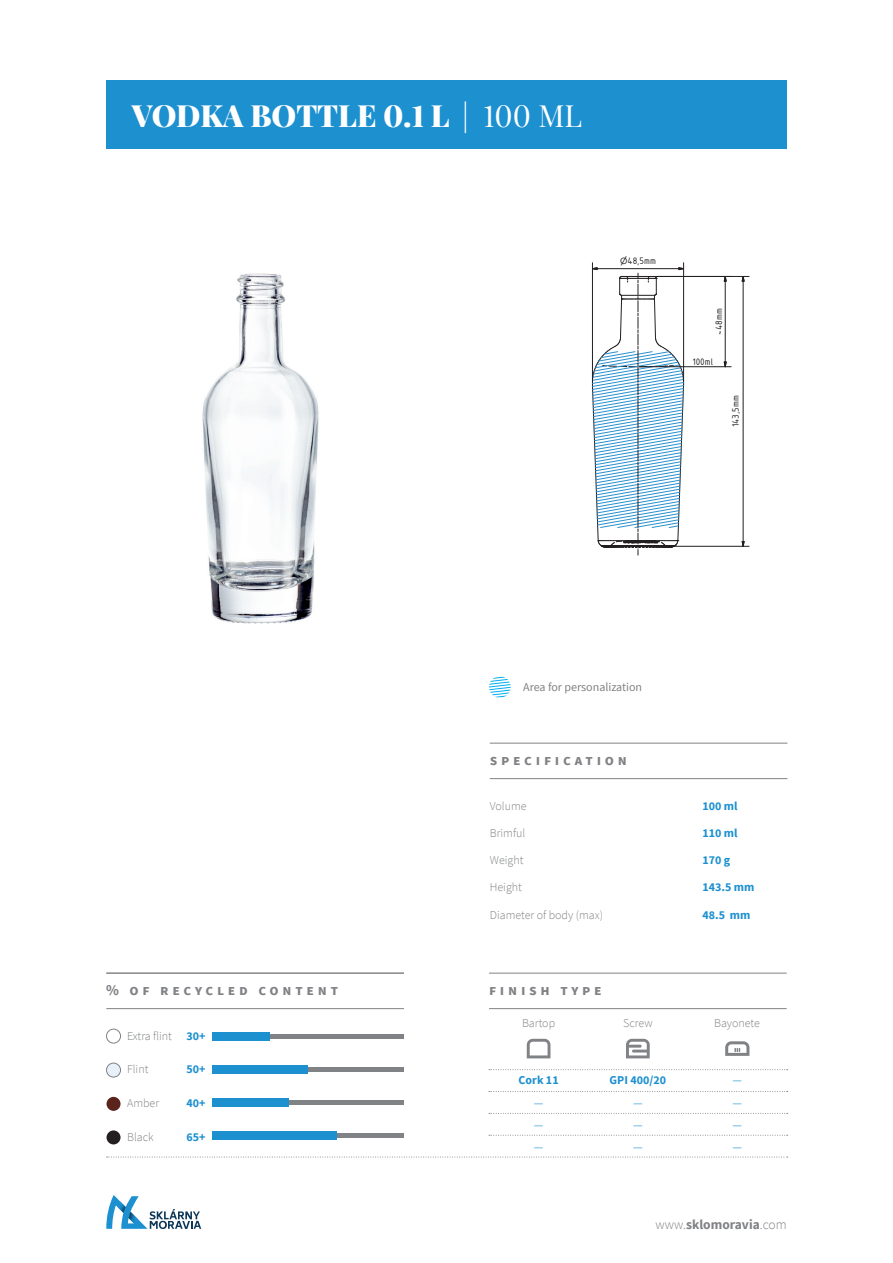
<style>
.page{position:relative;width:893px;height:1263px;background:#fff}
.page>*{position:absolute;margin:0;border:0;box-sizing:border-box;transform-origin:0 0}
.t1{font:900 30px "Playfair Display";color:#fff}
.t2{font:700 15px "Source Sans Pro";letter-spacing:.25em;color:#808285}
.t3{font:700 13.5px "Source Sans Pro";color:#808285}
.t4{font:300 12px "Source Sans Pro";color:#808285}
.t5{font:700 12px "Source Sans Pro";color:#1d90d0}
.t6{font:12px "Source Sans Pro";color:#808285}
.t7{font:300 12px/22px "Source Sans Pro";color:#1d90d0;text-align:justify}
.t8{font:10.2px "ISOCPEUR";color:#231f20}
.s1{font-weight:400}
.s2{font-family:"AIGDT";font-size:8.55px}
.s3{font-weight:300}
</style>
<div class="page">
<svg style="left:106px;top:1195px;width:95px;height:34px"></svg>
<svg style="left:107px;top:1157px;width:681px;height:1px"></svg>
<hr style="left:106px;top:1008px;width:298px;height:1px;background:#808285">
<hr style="left:213px;top:1034px;width:191px;height:4px;background:#808285">
<div style="left:213px;top:1032px;width:57px;height:8px;background:#1d90d0"></div>
<div style="left:213px;top:1100px;width:191px;height:5px;background:#808285"></div>
<div style="left:213px;top:1098px;width:76px;height:9px;background:#1d90d0"></div>
<hr style="left:213px;top:1134px;width:191px;height:4px;background:#808285">
<div style="left:213px;top:1132px;width:124px;height:8px;background:#1d90d0"></div>
<div style="left:106px;top:1029px;width:15px;height:14px;border:1px solid #808285;border-radius:50%"></div>
<div style="left:107px;top:1063px;width:14px;height:14px;background:#e8f0f9;border-radius:50%"></div>
<div style="left:106px;top:1063px;width:15px;height:14px;border:1px solid #808285;border-radius:50%"></div>
<div style="left:107px;top:1097px;width:14px;height:14px;background:#5a231c;border-radius:50%"></div>
<div style="left:107px;top:1130px;width:14px;height:14px;background:#231f20;border-radius:50%"></div>
<hr style="left:213px;top:1067px;width:191px;height:4px;background:#808285">
<div style="left:213px;top:1065px;width:95px;height:9px;background:#1d90d0"></div>
<svg style="left:489px;top:676px;width:22px;height:22px"></svg>
<img style="left:202px;top:273px;width:117px;height:351px">
<hr style="left:489px;top:1008px;width:298px;height:1px;background:#808285">
<hr style="left:489px;top:973px;width:298px;height:1px;background:#808285">
<svg style="left:489px;top:1135px;width:299px;height:1px"></svg>
<svg style="left:489px;top:1113px;width:299px;height:1px"></svg>
<svg style="left:489px;top:1091px;width:299px;height:1px"></svg>
<svg style="left:489px;top:1069px;width:299px;height:1px"></svg>
<svg style="left:527px;top:1039px;width:23px;height:19px"></svg>
<svg style="left:626px;top:1039px;width:24px;height:19px"></svg>
<hr style="left:490px;top:778px;width:297px;height:1px;background:#808285">
<hr style="left:490px;top:743px;width:297px;height:1px;background:#808285">
<hr style="left:106px;top:973px;width:298px;height:1px;background:#808285">
<svg style="left:725px;top:1041px;width:24px;height:15px"></svg>
<div style="left:106px;top:81px;width:681px;height:68px;background:#1d90d0"></div>
<svg style="left:591px;top:267px;width:95px;height:288px"></svg>
<hr style="left:597px;top:268px;width:82px;height:1px;background:#231f20">
<hr style="left:683px;top:263px;width:1px;height:118px;background:#231f20">
<hr style="left:592px;top:263px;width:1px;height:118px;background:#231f20">
<svg style="left:724px;top:361px;width:3px;height:7px"></svg>
<svg style="left:724px;top:275px;width:3px;height:7px"></svg>
<hr style="left:725px;top:281px;width:1px;height:81px;background:#231f20">
<hr style="left:639px;top:366px;width:92px;height:1px;background:#231f20">
<svg style="left:742px;top:541px;width:3px;height:5px"></svg>
<svg style="left:742px;top:277px;width:3px;height:5px"></svg>
<hr style="left:743px;top:281px;width:1px;height:261px;background:#231f20">
<hr style="left:656px;top:276px;width:93px;height:1px;background:#231f20">
<hr style="left:608px;top:546px;width:30px;height:1px;background:#231f20">
<hr style="left:638px;top:546px;width:111px;height:1px;background:#231f20">
<h1 class="t1" style="left:132px;top:92px;width:452px">VODKA BOTTLE 0.1 L <span class="s1">| 100 ML</span></h1>
<p class="t8" style="left:620px;top:254px;width:37px"><span class="s2">n</span>48,5mm</p>
<p class="t8" style="left:712px;top:335px;width:28px;rotate:-90deg">~ mm</p>
<p class="t8" style="left:712px;top:330px;width:11px;rotate:-90deg">48</p>
<p class="t8" style="left:692px;top:355px;width:23px">100ml</p>
<p class="t8" style="left:729px;top:427px;width:33px;rotate:-90deg">143,5mm</p>
<p class="t6" style="left:523px;top:679px;width:120px">Area for personalization</p>
<p class="t2" style="left:490px;top:750px;width:139px">SPECIFICATION</p>
<p class="t4" style="left:490px;top:799px;width:38px">Volume</p>
<p class="t4" style="left:490px;top:826px;width:37px">Brimful</p>
<p class="t4" style="left:490px;top:853px;width:35px">Weight</p>
<p class="t4" style="left:490px;top:880px;width:34px">Height</p>
<p class="t4" style="left:490px;top:907px;width:115px">Diameter of body (max)</p>
<p class="t5" style="left:702px;top:798px;width:37px">100 ml</p>
<p class="t5" style="left:702px;top:825px;width:37px">110 ml</p>
<p class="t5" style="left:702px;top:852px;width:29px">170 g</p>
<p class="t5" style="left:702px;top:879px;width:53px">143.5 mm</p>
<p class="t5" style="left:702px;top:906px;width:49px">48.5 mm</p>
<p class="t2" style="left:106px;top:980px;width:233px">% OF RECYCLED CONTENT</p>
<p class="t4" style="left:127px;top:1028px;width:46px">Extra flint</p>
<p class="t4" style="left:127px;top:1062px;width:23px">Flint</p>
<p class="t4" style="left:127px;top:1096px;width:34px">Amber</p>
<p class="t4" style="left:127px;top:1129px;width:28px">Black</p>
<p class="t5" style="left:186px;top:1028px;width:21px">30+</p>
<p class="t5" style="left:186px;top:1061px;width:21px">50+</p>
<p class="t5" style="left:186px;top:1095px;width:21px">40+</p>
<p class="t5" style="left:186px;top:1128px;width:21px">65+</p>
<p class="t2" style="left:489px;top:980px;width:114px">FINISH TYPE</p>
<p class="t4" style="left:522px;top:1016px;width:35px">Bartop</p>
<p class="t4" style="left:623px;top:1016px;width:31px">Screw</p>
<p class="t4" style="left:714px;top:1016px;width:47px">Bayonete</p>
<p class="t5" style="left:519px;top:1072px;width:42px">Cork 11</p>
<p class="t7" style="left:534px;top:1091px;width:11px">— — —</p>
<p class="t5" style="left:610px;top:1072px;width:58px">GPI 400/20</p>
<p class="t7" style="left:633px;top:1091px;width:11px">— — —</p>
<p class="t7" style="left:732px;top:1069px;width:11px">— — — —</p>
<p class="t3" style="left:656px;top:1215px;width:133px"><span class="s3">www.</span>sklomoravia<span class="s3">.com</span></p>
</div>
